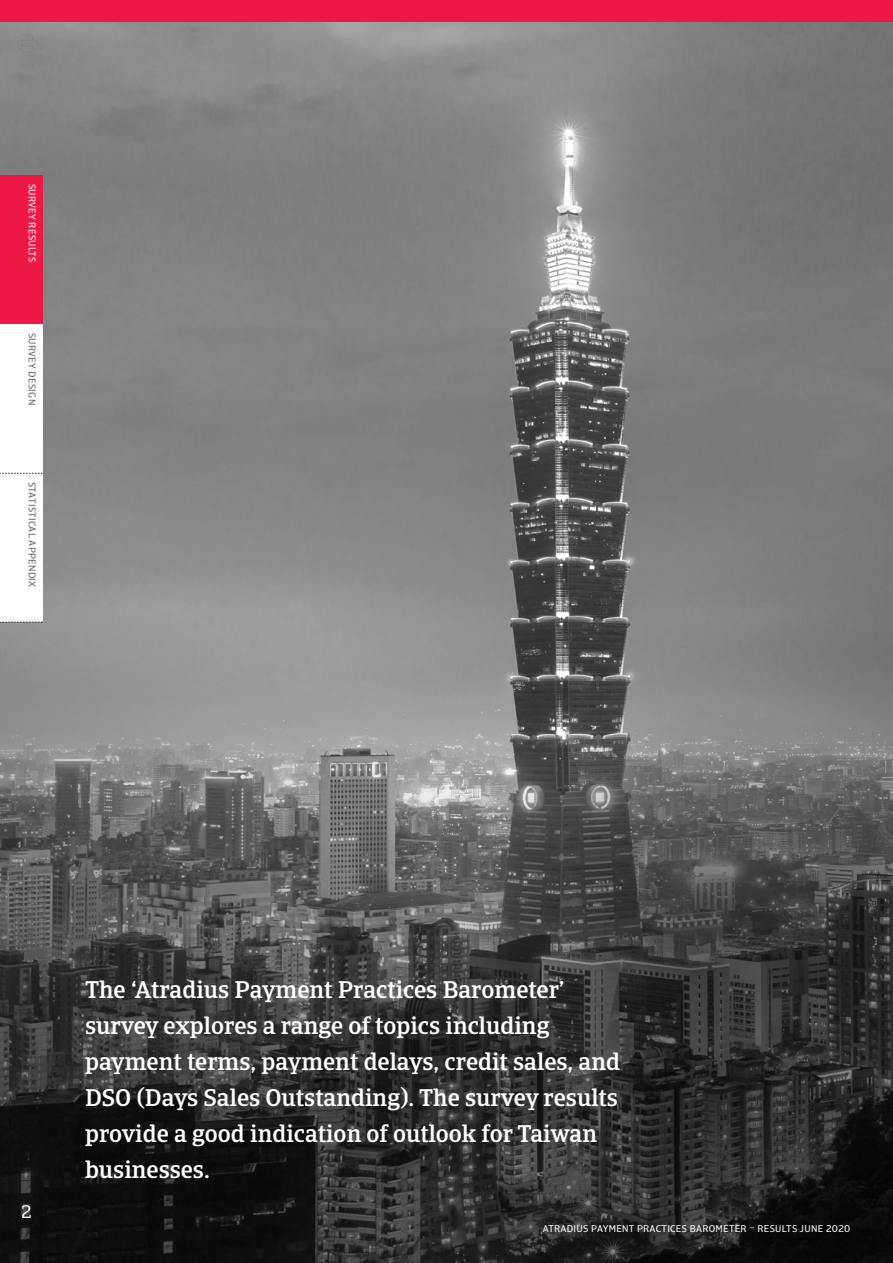
<style>
.page{position:relative;width:893px;height:1263px;background:#fff}
.page>*{position:absolute;margin:0;border:0;box-sizing:border-box;transform-origin:0 0}
.headline_h2{font:500 24px/36px "Catalana";color:#fff}
.t1{font:18px "Catalana";color:#fff}
.fusszeile{font:9.75px "Catalana Sans";letter-spacing:.03em;color:#fff}
.t2{font:9.75px "Catalana Sans";letter-spacing:.03em;color:#636366}
</style>
<div class="page">
<img style="left:0;top:21px;width:893px;height:1242px">
<div style="left:0;top:0;width:893px;height:21px;background:#ed1845"></div>
<svg style="left:17px;top:34px;width:21px;height:19px"></svg>
<div style="left:0;top:175px;width:43px;height:149px;background:#ed1845"></div>
<div style="left:0;top:473px;width:43px;height:149px;background:#fff"></div>
<div style="left:0;top:324px;width:43px;height:149px;background:#fff"></div>
<svg style="left:0;top:473px;width:43px;height:1px"></svg>
<svg style="left:0;top:622px;width:43px;height:1px"></svg>
<p class="fusszeile" style="left:38px;top:184px;width:80px;rotate:90deg">SURVEY RESULTS</p>
<p class="t2" style="left:38px;top:333px;width:74px;rotate:90deg">SURVEY DESIGN</p>
<p class="t2" style="left:38px;top:482px;width:107px;rotate:90deg">STATISTICAL APPENDIX</p>
<p class="t1" style="left:21px;top:1201px;width:12px">2</p>
<p class="headline_h2" style="left:85px;top:972px;width:537px">The ‘Atradius Payment Practices Barometer’ survey explores a range of topics including payment terms, payment delays, credit sales, and DSO (Days Sales Outstanding). The survey results provide a good indication of outlook for Taiwan businesses.</p>
<p class="fusszeile" style="left:543px;top:1223px;width:309px">ATRADIUS PAYMENT PRACTICES BAROMETER – RESULTS JUNE 2020</p>
</div>
